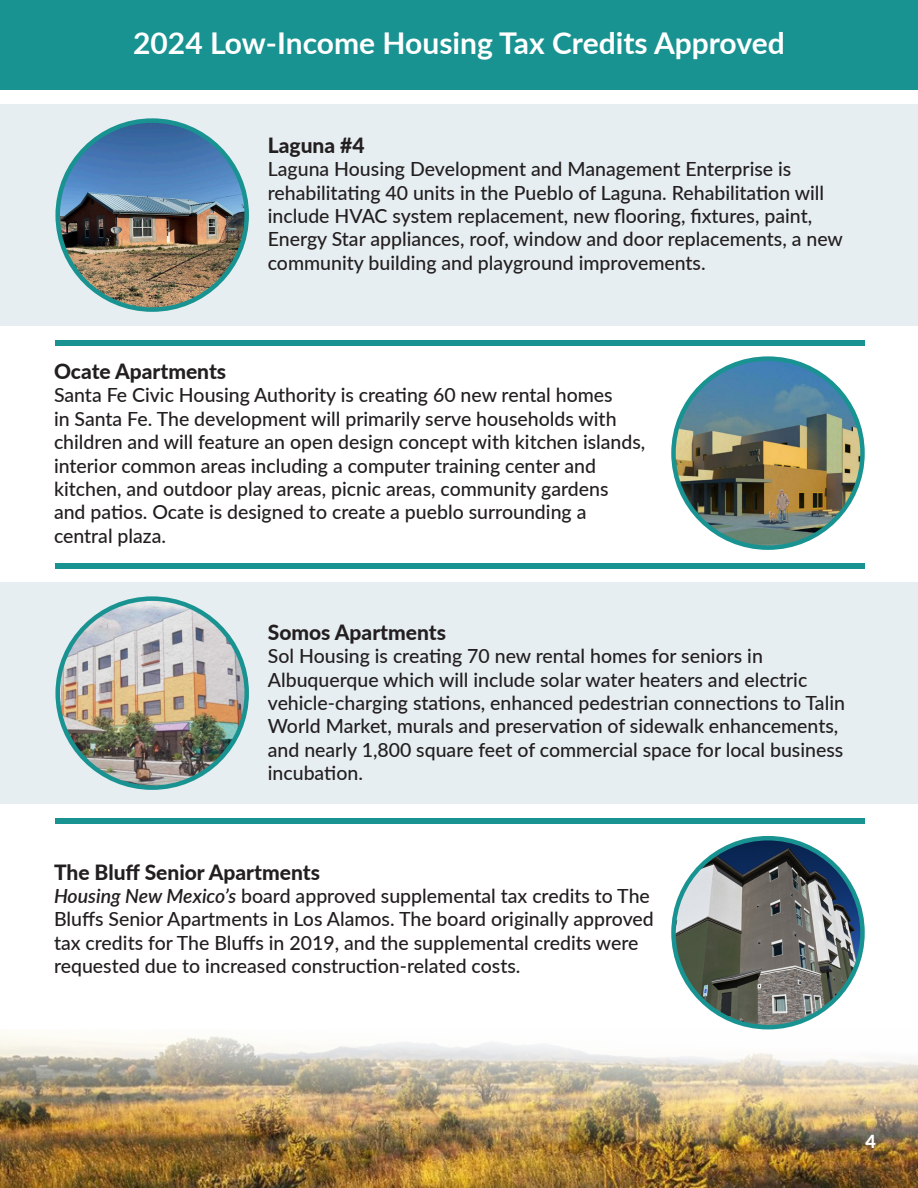
<style>
.page{position:relative;width:918px;height:1188px;background:#fff}
.page>*{position:absolute;margin:0;border:0;box-sizing:border-box;transform-origin:0 0}
.t1{font:700 30px "Lato";color:#fff}
.t2{font:800 21px "Lato";color:#231f20}
.t3{font:500 19.5px/23.4px "Lato";color:#231f20}
.t4{font:800 18px "Lato";color:#fff}
.s1{font-weight:600;font-style:italic}
</style>
<div class="page">
<hr style="left:917px;top:866px;width:1px;height:227px;background:#e7eef1">
<div style="left:0;top:582px;width:918px;height:222px;background:#e7eef1"></div>
<div style="left:0;top:104px;width:918px;height:222px;background:#e7eef1"></div>
<div style="left:0;top:0;width:918px;height:90px;background:#199391"></div>
<img style="left:58px;top:121px;width:189px;height:189px;border-radius:94px">
<div style="left:55px;top:118px;width:194px;height:194px;border:4px solid #199391;border-radius:50%"></div>
<img style="left:674px;top:359px;width:188px;height:189px;border-radius:94px">
<div style="left:671px;top:356px;width:194px;height:194px;border:4px solid #199391;border-radius:50%"></div>
<img style="left:58px;top:599px;width:189px;height:189px;border-radius:94px">
<div style="left:55px;top:596px;width:194px;height:194px;border:4px solid #199391;border-radius:50%"></div>
<img style="left:674px;top:838px;width:188px;height:189px;border-radius:94px">
<div style="left:671px;top:836px;width:194px;height:193px;border:4px solid #199391;border-radius:50%"></div>
<img style="left:0;top:1029px;width:918px;height:159px">
<div style="left:55px;top:340px;width:810px;height:5px;background:#199391"></div>
<div style="left:55px;top:563px;width:810px;height:6px;background:#199391"></div>
<div style="left:55px;top:818px;width:810px;height:5px;background:#199391"></div>
<p class="t1" style="left:133px;top:21px;width:653px">2024 Low-Income Housing Tax Credits Approved</p>
<p class="t2" style="left:268px;top:130px;width:98px">Laguna #4</p>
<p class="t3" style="left:268px;top:157px;width:577px">Laguna Housing Development and Management Enterprise is rehabilitating 40 units in the Pueblo of Laguna. Rehabilitation will include HVAC system replacement, new flooring, fixtures, paint, Energy Star appliances, roof, window and door replacements, a new community building and playground improvements.</p>
<p class="t2" style="left:54px;top:356px;width:174px">Ocate Apartments</p>
<p class="t3" style="left:54px;top:383px;width:593px">Santa Fe Civic Housing Authority is creating 60 new rental homes<br>in Santa Fe. The development will primarily serve households with children and will feature an open design concept with kitchen islands, interior common areas including a computer training center and kitchen, and outdoor play areas, picnic areas, community gardens<br>and patios. Ocate is designed to create a pueblo surrounding a central plaza.</p>
<p class="t2" style="left:268px;top:617px;width:180px">Somos Apartments</p>
<p class="t3" style="left:268px;top:644px;width:579px">Sol Housing is creating 70 new rental homes for seniors in Albuquerque which will include solar water heaters and electric vehicle-charging stations, enhanced pedestrian connections to Talin World Market, murals and preservation of sidewalk enhancements, and nearly 1,800 square feet of commercial space for local business incubation.</p>
<p class="t2" style="left:54px;top:856px;width:268px">The Bluff Senior Apartments</p>
<p class="t3" style="left:54px;top:883px;width:601px"><span class="s1">Housing New Mexico’s</span> board approved supplemental tax credits to The Bluffs Senior Apartments in Los Alamos. The board originally approved tax credits for The Bluffs in 2019, and the supplemental credits were requested due to increased construction-related costs.</p>
<p class="t4" style="left:865px;top:1129px;width:12px">4</p>
</div>
